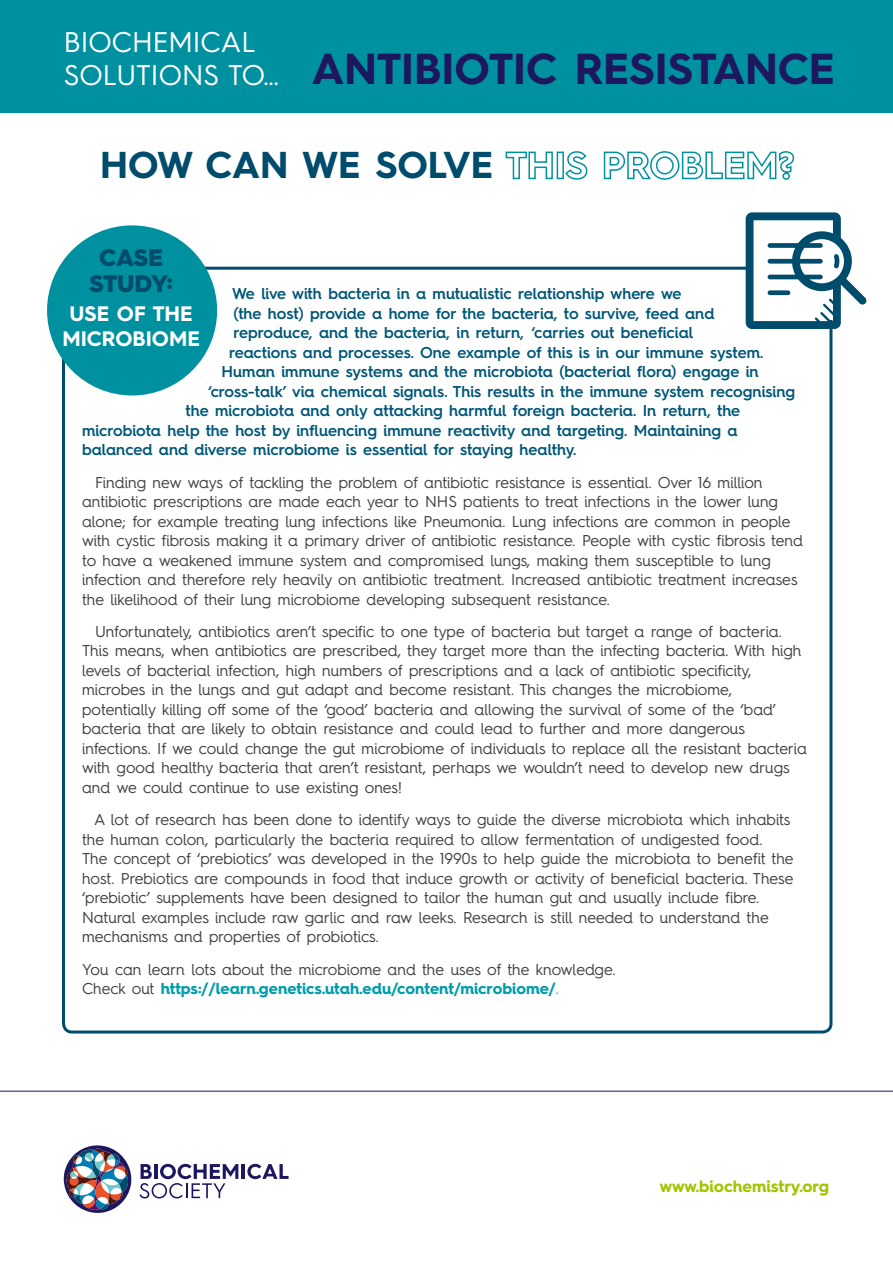
<style>
.page{position:relative;width:893px;height:1263px;background:#fff}
.page>*{position:absolute;margin:0;border:0;box-sizing:border-box;transform-origin:0 0}
.t1{font:700 43.5px "Hurme Geometric Sans 4";color:#1d1760}
.t2{font:700 37.5px "Hurme Geometric Sans 4";color:#004c6c}
.t3{font:28.5px/33px "Hurme Geometric Sans 4";color:#fff}
.t4{font:900 24px "Hurme Geometric Sans 4";letter-spacing:-.01em;color:#004c6c}
.t5{font:700 21px/25.2px "Hurme Geometric Sans 4";color:#fff;text-align:center}
.t6{font:700 16.5px "Hurme Geometric Sans 4";color:#a3c400}
.t7{font:15.75px/19.5px "Hurme Geometric Sans 4";color:#414042}
.t8{font:600 15.75px "Hurme Geometric Sans 4";color:#005778}
.s1{font-weight:700;color:#009daa}
.s2{color:#009daa}
</style>
<div class="page">
<svg style="left:64px;top:1145px;width:67px;height:68px"></svg>
<hr style="left:242px;top:1164px;width:3px;height:15px;background:#1d1760">
<svg style="left:247px;top:1164px;width:42px;height:15px"></svg>
<svg style="left:140px;top:1164px;width:98px;height:34px"></svg>
<svg style="left:505px;top:151px;width:48px;height:29px"></svg>
<div style="left:557px;top:152px;width:7px;height:27px;border:2px solid #0091a0"></div>
<svg style="left:565px;top:151px;width:23px;height:29px"></svg>
<svg style="left:603px;top:151px;width:192px;height:29px"></svg>
<hr style="left:0;top:1091px;width:893px;height:1px;background:#1d1760">
<div style="left:0;top:0;width:893px;height:113px;background:#0091a0"></div>
<div style="left:47px;top:225px;width:170px;height:170px;background:#0091a0;border-radius:50%"></div>
<svg style="left:746px;top:212px;width:121px;height:117px"></svg>
<p class="t3" style="left:64px;top:25px;width:217px">BIOCHEMICAL<br>SOLUTIONS TO…</p>
<p class="t1" style="left:312px;top:38px;width:524px">ANTIBIOTIC RESISTANCE</p>
<p class="t2" style="left:100px;top:139px;width:395px">HOW CAN WE SOLVE</p>
<p class="t4" style="left:99px;top:241px;width:65px">CASE</p>
<p class="t4" style="left:90px;top:266px;width:85px">STUDY:</p>
<p class="t5" style="left:62px;top:301px;width:139px">USE OF THE<br>MICROBIOME</p>
<p class="t8" style="left:232px;top:283px;width:451px">We live with bacteria in a mutualistic relationship where we</p>
<p class="t8" style="left:234px;top:302px;width:482px">(the host) provide a home for the bacteria, to survive, feed and</p>
<p class="t8" style="left:234px;top:322px;width:461px">reproduce, and the bacteria, in return, ‘carries out beneficial</p>
<p class="t8" style="left:229px;top:341px;width:536px">reactions and processes. One example of this is in our immune system.</p>
<p class="t8" style="left:222px;top:361px;width:539px">Human immune systems and the microbiota (bacterial flora) engage in</p>
<p class="t8" style="left:208px;top:380px;width:589px">‘cross-talk’ via chemical signals. This results in the immune system recognising</p>
<p class="t8" style="left:186px;top:400px;width:556px">the microbiota and only attacking harmful foreign bacteria. In return, the</p>
<p class="t8" style="left:82px;top:419px;width:657px">microbiota help the host by influencing immune reactivity and targeting. Maintaining a</p>
<p class="t8" style="left:82px;top:439px;width:496px">balanced and diverse microbiome is essential for staying healthy.</p>
<p class="t7" style="left:82px;top:472px;width:722px;text-indent:13px">Finding new ways of tackling the problem of antibiotic resistance is essential. Over 16 million antibiotic prescriptions are made each year to NHS patients to treat infections in the lower lung alone; for example treating lung infections like Pneumonia. Lung infections are common in people with cystic fibrosis making it a primary driver of antibiotic resistance. People with cystic fibrosis tend to have a weakened immune system and compromised lungs, making them susceptible to lung infection and therefore rely heavily on antibiotic treatment. Increased antibiotic treatment increases the likelihood of their lung microbiome developing subsequent resistance.</p>
<p class="t7" style="left:82px;top:621px;width:726px;text-indent:13px">Unfortunately, antibiotics aren’t specific to one type of bacteria but target a range of bacteria.<br>This means, when antibiotics are prescribed, they target more than the infecting bacteria. With high levels of bacterial infection, high numbers of prescriptions and a lack of antibiotic specificity, microbes in the lungs and gut adapt and become resistant. This changes the microbiome, potentially killing off some of the ‘good’ bacteria and allowing the survival of some of the ‘bad’ bacteria that are likely to obtain resistance and could lead to further and more dangerous infections. If we could change the gut microbiome of individuals to replace all the resistant bacteria with good healthy bacteria that aren’t resistant, perhaps we wouldn’t need to develop new drugs and we could continue to use existing ones!</p>
<p class="t7" style="left:82px;top:809px;width:713px;text-indent:12px">A lot of research has been done to identify ways to guide the diverse microbiota which inhabits the human colon, particularly the bacteria required to allow fermentation of undigested food.<br>The concept of ‘prebiotics’ was developed in the 1990s to help guide the microbiota to benefit the host. Prebiotics are compounds in food that induce growth or activity of beneficial bacteria. These ‘prebiotic’ supplements have been designed to tailor the human gut and usually include fibre.<br>Natural examples include raw garlic and raw leeks. Research is still needed to understand the mechanisms and properties of probiotics.</p>
<p class="t7" style="left:82px;top:959px;width:535px">You can learn lots about the microbiome and the uses of the knowledge.<br>Check out <span class="s1">https://learn.genetics.utah.edu/content/microbiome/</span><span class="s2">.</span></p>
<p class="t6" style="left:660px;top:1175px;width:171px">www.biochemistry.org</p>
</div>
